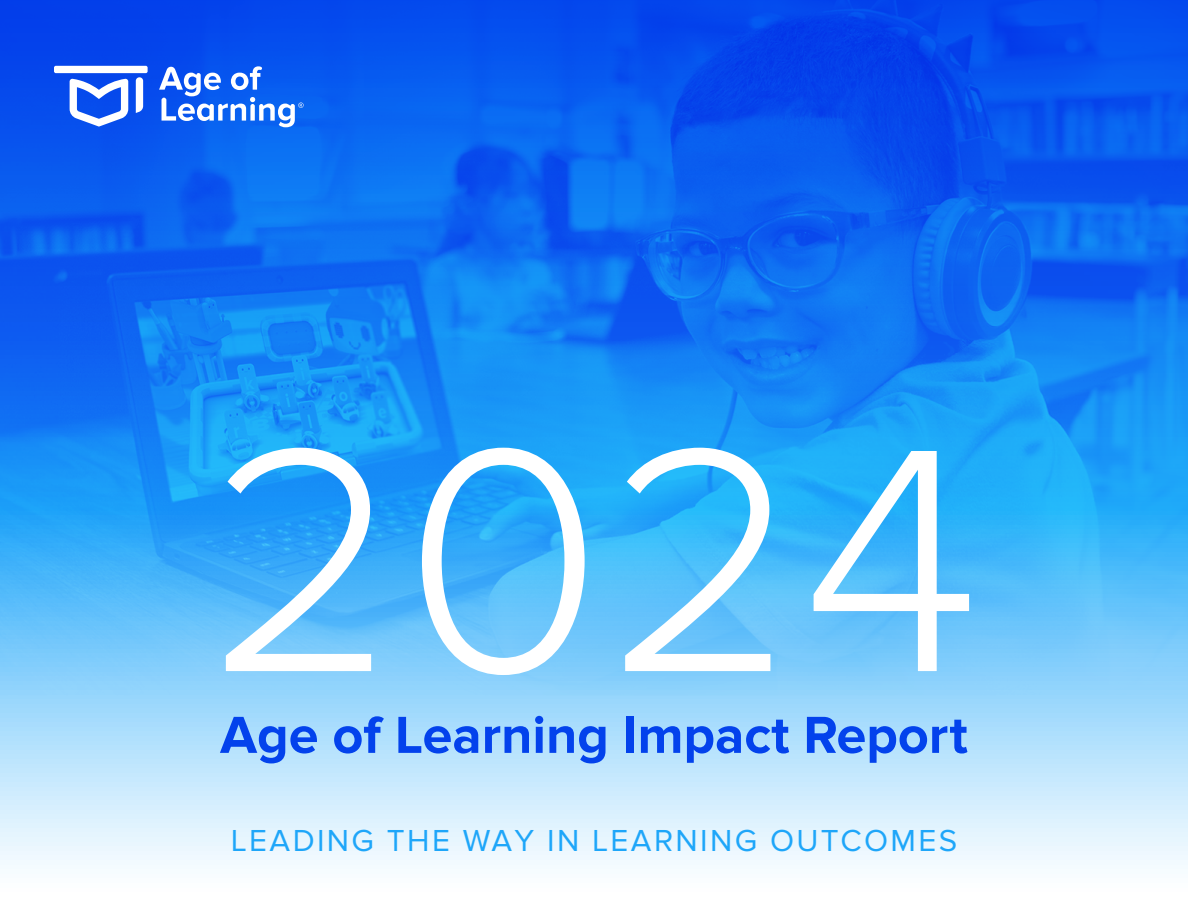
<style>
.page{position:relative;width:1188px;height:918px;background:#fff}
.page>*{position:absolute;margin:0;border:0;box-sizing:border-box;transform-origin:0 0}
.t1{font:300 330px "Aof L Sans";color:#fff}
.t2{font:700 54px "Aof L Sans";color:#0342ec}
.t3{font:31.5px "Aof L Sans";letter-spacing:.075em;color:#1ea6f9}
</style>
<div class="page">
<svg style="left:0;top:696px;width:1188px;height:173px;background:#c7e9fd"></svg>
<img style="left:0;top:0;width:1188px;height:696px">
<svg style="left:70px;top:79px;width:58px;height:48px"></svg>
<div style="left:54px;top:66px;width:94px;height:7px;background:#fff;border-radius:2px"></div>
<svg style="left:136px;top:77px;width:7px;height:36px"></svg>
<svg style="left:159px;top:66px;width:145px;height:61px"></svg>
<h1 class="t1" style="left:207px;top:372px;width:775px">2024</h1>
<h2 class="t2" style="left:220px;top:704px;width:749px">Age of Learning Impact Report</h2>
<p class="t3" style="left:231px;top:822px;width:728px">LEADING THE WAY IN LEARNING OUTCOMES</p>
</div>
